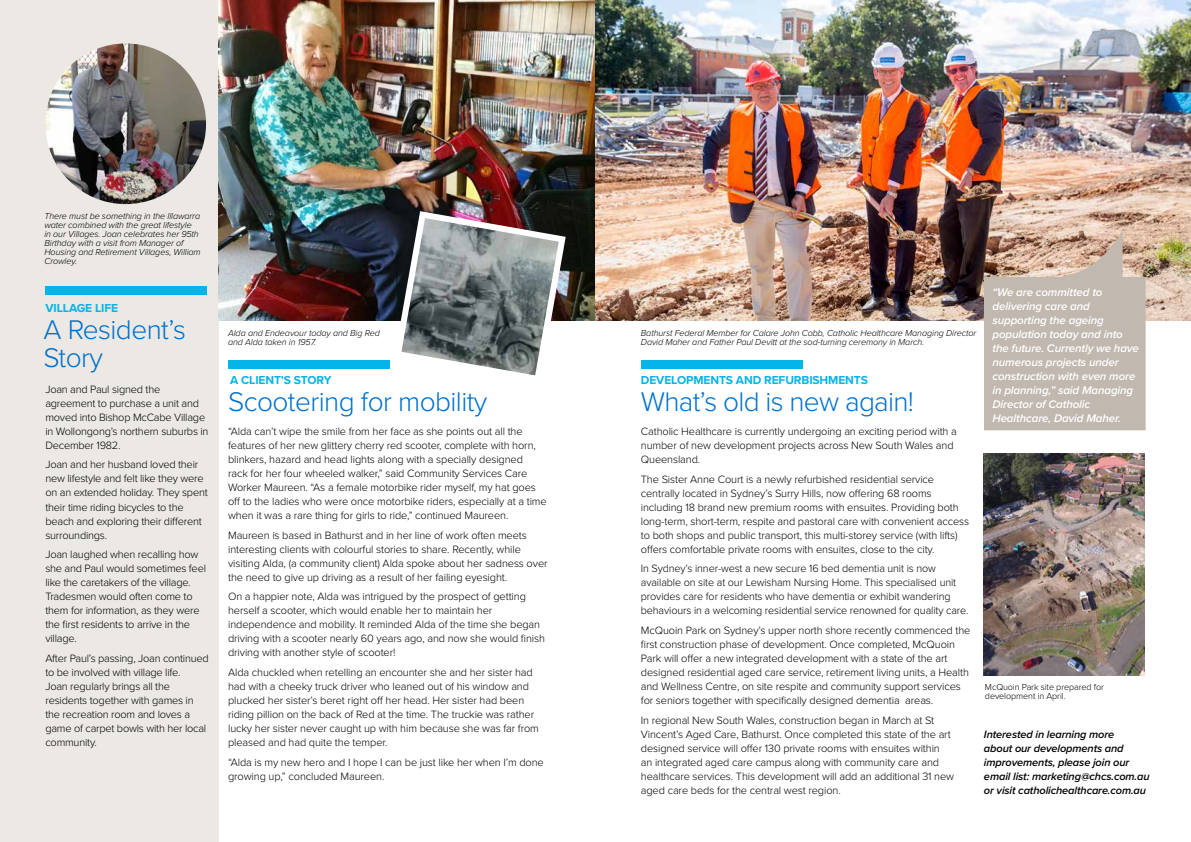
<style>
.page{position:relative;width:1191px;height:842px;background:#fff}
.page>*{position:absolute;margin:0;border:0;box-sizing:border-box;transform-origin:0 0}
.t1{font:300 28px/28px "Proxima Nova";letter-spacing:-.02em;color:#0071ce}
.t2{font:700 12px "Proxima Nova";letter-spacing:-.01em;color:#05b4e9}
.t3{font:italic 600 11.5px/14px "Proxima Nova";letter-spacing:-.01em;color:#fff}
.t4{font:300 11px/14px "Proxima Nova";letter-spacing:-.01em;color:#000}
.t5{font:italic 600 11px/14px "Proxima Nova";letter-spacing:-.01em;color:#000}
.t6{font:italic 300 9px/9px "Proxima Nova";letter-spacing:-.01em;color:#000}
.t7{font:300 9px/9px "Proxima Nova";letter-spacing:-.01em;color:#000}
</style>
<div class="page">
<div style="left:0;top:0;width:218px;height:842px;background:#ece8e4"></div>
<img style="left:218px;top:0;width:377px;height:320px">
<img style="left:45px;top:43px;width:161px;height:161px;border-radius:80px">
<div style="left:45px;top:286px;width:162px;height:8px;background:#05b4e9"></div>
<div style="left:228px;top:360px;width:162px;height:8px;background:#05b4e9"></div>
<img style="left:595px;top:0;width:596px;height:320px">
<div style="left:641px;top:360px;width:161px;height:8px;background:#05b4e9"></div>
<svg style="left:984px;top:230px;width:161px;height:200px;background:#c1b3a8"></svg>
<svg style="left:391px;top:208px;width:178px;height:168px"></svg>
<img style="left:984px;top:453px;width:160px;height:222px">
<p class="t6" style="left:44px;top:212px;width:158px">There must be something in the Illawarra water combined with the great lifestyle in our Villages. Joan celebrates her 95th Birthday with a visit from Manager of Housing and Retirement Villages, William Crowley.</p>
<p class="t2" style="left:45px;top:300px;width:74px">VILLAGE LIFE</p>
<h1 class="t1" style="left:43px;top:317px;width:144px">A Resident’s<br>Story</h1>
<p class="t4" style="left:45px;top:382px;width:165px">Joan and Paul signed the agreement to purchase a unit and moved into Bishop McCabe Village in Wollongong’s northern suburbs in<br>December 1982.</p>
<p class="t4" style="left:45px;top:458px;width:164px">Joan and her husband loved their new lifestyle and felt like they were on an extended holiday. They spent their time riding bicycles to the beach and exploring their different surroundings.</p>
<p class="t4" style="left:45px;top:548px;width:162px">Joan laughed when recalling how she and Paul would sometimes feel like the caretakers of the village.<br>Tradesmen would often come to them for information, as they were the first residents to arrive in the village.</p>
<p class="t4" style="left:45px;top:651px;width:165px">After Paul’s passing, Joan continued to be involved with village life.<br>Joan regularly brings all the residents together with games in the recreation room and loves a game of carpet bowls with her local community.</p>
<p class="t6" style="left:228px;top:329px;width:153px">Alda and Endeavour today and Big Red and Alda taken in 1957.</p>
<p class="t2" style="left:230px;top:372px;width:103px">A CLIENT’S STORY</p>
<h1 class="t1" style="left:228px;top:388px;width:261px">Scootering for mobility</h1>
<p class="t4" style="left:228px;top:425px;width:320px">“Alda can’t wipe the smile from her face as she points out all the features of her new glittery cherry red scooter, complete with horn, blinkers, hazard and head lights along with a specially designed<br>rack for her four wheeled walker,” said Community Services Care Worker Maureen. “As a female motorbike rider myself, my hat goes off to the ladies who were once motorbike riders, especially at a time when it was a rare thing for girls to ride,” continued Maureen.</p>
<p class="t4" style="left:228px;top:528px;width:321px">Maureen is based in Bathurst and in her line of work often meets interesting clients with colourful stories to share. Recently, while visiting Alda, (a community client) Alda spoke about her sadness over the need to give up driving as a result of her failing eyesight.</p>
<p class="t4" style="left:228px;top:590px;width:318px">On a happier note, Alda was intrigued by the prospect of getting herself a scooter, which would enable her to maintain her independence and mobility. It reminded Alda of the time she began driving with a scooter nearly 60 years ago, and now she would finish driving with another style of scooter!</p>
<p class="t4" style="left:228px;top:666px;width:312px">Alda chuckled when retelling an encounter she and her sister had had with a cheeky truck driver who leaned out of his window and plucked her sister’s beret right off her head. Her sister had been riding pillion on the back of Red at the time. The truckie was rather lucky her sister never caught up with him because she was far from pleased and had quite the temper.</p>
<p class="t4" style="left:228px;top:755px;width:317px">“Alda is my new hero and I hope I can be just like her when I’m done growing up,” concluded Maureen.</p>
<p class="t6" style="left:641px;top:329px;width:337px">Bathurst Federal Member for Calare John Cobb, Catholic Healthcare Managing Director<br>David Maher and Father Paul Devitt at the sod-turning ceremony in March.</p>
<p class="t2" style="left:641px;top:372px;width:228px">DEVELOPMENTS AND REFURBISHMENTS</p>
<h1 class="t1" style="left:641px;top:388px;width:275px">What’s old is new again!</h1>
<p class="t3" style="left:992px;top:286px;width:148px">“We are committed to delivering care and supporting the ageing population today and into the future. Currently we have numerous projects under construction with even more in planning,” said Managing<br>Director of Catholic<br>Healthcare, David Maher.</p>
<p class="t4" style="left:641px;top:425px;width:317px">Catholic Healthcare is currently undergoing an exciting period with a number of new development projects across New South Wales and<br>Queensland.</p>
<p class="t4" style="left:641px;top:472px;width:330px">The Sister Anne Court is a newly refurbished residential service centrally located in Sydney’s Surry Hills, now offering 68 rooms including 18 brand new premium rooms with ensuites. Providing both long-term, short-term, respite and pastoral care with convenient access to both shops and public transport, this multi-storey service (with lifts) offers comfortable private rooms with ensuites, close to the city.</p>
<p class="t4" style="left:641px;top:562px;width:329px">In Sydney’s inner-west a new secure 16 bed dementia unit is now available on site at our Lewisham Nursing Home. This specialised unit provides care for residents who have dementia or exhibit wandering behaviours in a welcoming residential service renowned for quality care.</p>
<p class="t4" style="left:641px;top:624px;width:331px">McQuoin Park on Sydney’s upper north shore recently commenced the first construction phase of development. Once completed, McQuoin Park will offer a new integrated development with a state of the art designed residential aged care service, retirement living units, a Health and Wellness Centre, on site respite and community support services for seniors together with specifically designed dementia areas.</p>
<p class="t4" style="left:641px;top:713px;width:315px">In regional New South Wales, construction began in March at St Vincent’s Aged Care, Bathurst. Once completed this state of the art designed service will offer 130 private rooms with ensuites within an integrated aged care campus along with community care and healthcare services. This development will add an additional 31 new aged care beds for the central west region.</p>
<p class="t7" style="left:985px;top:683px;width:120px">McQuoin Park site prepared for development in April.</p>
<p class="t5" style="left:984px;top:727px;width:167px">Interested in learning more<br>about our developments and improvements, please join our email list: marketing@chcs.com.au or visit catholichealthcare.com.au</p>
</div>
